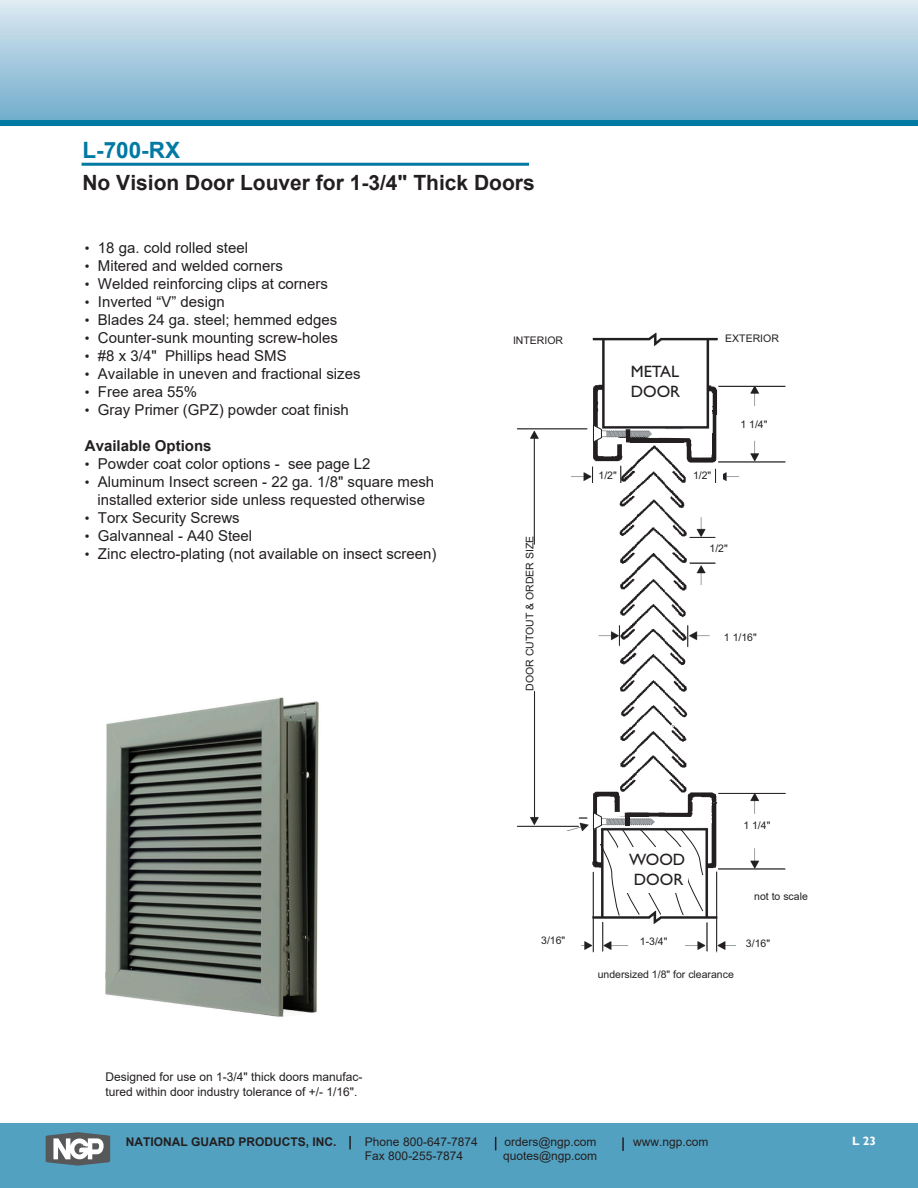
<style>
.page{position:relative;width:918px;height:1188px;background:#fff}
.page>*{position:absolute;margin:0;border:0;box-sizing:border-box;transform-origin:0 0}
.t1{font:700 22.5px "Arial";color:#0079a3}
.t2{font:700 21px "Arial";color:#231f20}
.t3{font:16.5px/19.8px "Gill Sans";color:#231f20}
.t4{font:15px "Arial";color:#231f20}
.t5{font:700 15px "Arial";color:#231f20}
.t6{font:12px/14.4px "Arial";color:#231f20}
.t7{font:700 12px "Arial";color:#231f20}
.t8{font:700 12px "Gill Sans";color:#fff}
.t9{font:10.5px "Arial";color:#231f20}
.s1{font-size:13.5px}
</style>
<div class="page">
<div style="left:0;top:1124px;width:918px;height:64px;background:#53a1c1"></div>
<svg style="left:46px;top:1132px;width:64px;height:34px;background:#8c969b"></svg>
<div style="left:0;top:0;width:918px;height:124px;background:linear-gradient(to bottom,#deeaf3,#6fabcb)"></div>
<img style="left:516px;top:332px;width:270px;height:621px">
<hr style="left:626px;top:429px;width:4px;height:14px;background:#231f20">
<div style="left:630px;top:438px;width:54px;height:5px;background:#231f20"></div>
<svg style="left:648px;top:429px;width:46px;height:9px"></svg>
<div style="left:617px;top:438px;width:9px;height:5px;background:#fff"></div>
<div style="left:516px;top:545px;width:28px;height:142px;background:#fff"></div>
<div style="left:551px;top:454px;width:18px;height:72px;background:#fff"></div>
<div style="left:547px;top:449px;width:45px;height:15px;background:#fff"></div>
<div style="left:549px;top:728px;width:43px;height:69px;background:#fff"></div>
<svg style="left:614px;top:439px;width:10px;height:5px"></svg>
<hr style="left:517px;top:429px;width:70px;height:1px;background:#231f20">
<hr style="left:719px;top:386px;width:66px;height:1px;background:#231f20">
<hr style="left:718px;top:462px;width:67px;height:1px;background:#231f20">
<svg style="left:621px;top:466px;width:1px;height:17px"></svg>
<svg style="left:592px;top:467px;width:1px;height:16px"></svg>
<hr style="left:534px;top:439px;width:1px;height:105px;background:#231f20">
<svg style="left:690px;top:537px;width:25px;height:1px"></svg>
<svg style="left:690px;top:563px;width:25px;height:1px"></svg>
<hr style="left:534px;top:691px;width:1px;height:127px;background:#231f20">
<hr style="left:517px;top:826px;width:62px;height:1px;background:#231f20">
<hr style="left:718px;top:793px;width:68px;height:1px;background:#231f20">
<hr style="left:718px;top:869px;width:67px;height:1px;background:#231f20">
<hr style="left:716px;top:872px;width:1px;height:79px;background:#231f20">
<svg style="left:707px;top:923px;width:1px;height:28px"></svg>
<svg style="left:603px;top:922px;width:1px;height:29px"></svg>
<hr style="left:593px;top:872px;width:1px;height:80px;background:#231f20">
<svg style="left:619px;top:625px;width:1px;height:21px"></svg>
<svg style="left:688px;top:625px;width:1px;height:22px"></svg>
<div style="left:728px;top:406px;width:68px;height:32px;background:#fff"></div>
<div style="left:686px;top:464px;width:37px;height:21px;background:#fff"></div>
<svg style="left:715px;top:468px;width:1px;height:15px"></svg>
<div style="left:689px;top:541px;width:68px;height:19px;background:#fff"></div>
<div style="left:714px;top:614px;width:42px;height:34px;background:#fff"></div>
<div style="left:725px;top:814px;width:58px;height:33px;background:#fff"></div>
<div style="left:736px;top:935px;width:40px;height:30px;background:#fff"></div>
<div style="left:630px;top:932px;width:51px;height:31px;background:#fff"></div>
<div style="left:530px;top:929px;width:50px;height:36px;background:#fff"></div>
<div style="left:464px;top:831px;width:108px;height:24px;background:#fff"></div>
<div style="left:595px;top:467px;width:23px;height:15px;background:#fff"></div>
<div style="left:464px;top:310px;width:99px;height:25px;background:#fff"></div>
<div style="left:620px;top:360px;width:70px;height:45px;background:#fff"></div>
<div style="left:584px;top:483px;width:44px;height:9px;background:#fff"></div>
<div style="left:681px;top:483px;width:44px;height:11px;background:#fff"></div>
<svg style="left:593px;top:812px;width:111px;height:104px"></svg>
<svg style="left:593px;top:425px;width:9px;height:17px"></svg>
<img style="left:105px;top:697px;width:214px;height:320px">
<hr style="left:82px;top:163px;width:447px;height:3px;background:#0079a3">
<div style="left:0;top:120px;width:918px;height:6px;background:#0079a3"></div>
<svg style="left:495px;top:1137px;width:1px;height:13px"></svg>
<svg style="left:349px;top:1136px;width:2px;height:13px"></svg>
<svg style="left:622px;top:1137px;width:2px;height:14px"></svg>
<p class="t1" style="left:82px;top:134px;width:99px">L-700-RX</p>
<p class="t2" style="left:82px;top:168px;width:454px">No Vision Door Louver for 1-3/4" Thick Doors</p>
<p class="t4" style="left:85px;top:238px;width:165px"><span class="s1">•</span> 18 ga. cold rolled steel</p>
<p class="t4" style="left:85px;top:256px;width:200px"><span class="s1">•</span> Mitered and welded corners</p>
<p class="t4" style="left:85px;top:274px;width:245px"><span class="s1">•</span> Welded reinforcing clips at corners</p>
<p class="t4" style="left:85px;top:292px;width:141px"><span class="s1">•</span> Inverted “V” design</p>
<p class="t4" style="left:85px;top:310px;width:254px"><span class="s1">•</span> Blades 24 ga. steel; hemmed edges</p>
<p class="t4" style="left:85px;top:328px;width:255px"><span class="s1">•</span> Counter-sunk mounting screw-holes</p>
<p class="t4" style="left:85px;top:346px;width:203px"><span class="s1">•</span> #8 x 3/4" Phillips head SMS</p>
<p class="t4" style="left:85px;top:364px;width:277px"><span class="s1">•</span> Available in uneven and fractional sizes</p>
<p class="t4" style="left:85px;top:382px;width:114px"><span class="s1">•</span> Free area 55%</p>
<p class="t4" style="left:85px;top:400px;width:265px"><span class="s1">•</span> Gray Primer (GPZ) powder coat finish</p>
<p class="t5" style="left:85px;top:435px;width:128px">Available Options</p>
<p class="t4" style="left:85px;top:454px;width:287px"><span class="s1">•</span> Powder coat color options - see page L2</p>
<p class="t4" style="left:85px;top:472px;width:351px"><span class="s1">•</span> Aluminum Insect screen - 22 ga. 1/8" square mesh</p>
<p class="t4" style="left:97px;top:490px;width:329px">installed exterior side unless requested otherwise</p>
<p class="t4" style="left:85px;top:508px;width:156px"><span class="s1">•</span> Torx Security Screws</p>
<p class="t4" style="left:85px;top:526px;width:169px"><span class="s1">•</span> Galvanneal - A40 Steel</p>
<p class="t4" style="left:85px;top:544px;width:353px"><span class="s1">•</span> Zinc electro-plating (not available on insect screen)</p>
<p class="t9" style="left:513px;top:333px;width:52px">INTERIOR</p>
<p class="t9" style="left:725px;top:331px;width:55px">EXTERIOR</p>
<p class="t3" style="left:631px;top:362px;width:51px">METAL<br>DOOR</p>
<p class="t9" style="left:522px;top:691px;width:156px;rotate:-90deg">DOOR CUTOUT &amp; ORDER SIZE</p>
<p class="t9" style="left:599px;top:468px;width:20px">1/2"</p>
<p class="t9" style="left:693px;top:468px;width:20px">1/2"</p>
<p class="t9" style="left:740px;top:417px;width:29px">1 1/4"</p>
<p class="t9" style="left:710px;top:542px;width:20px">1/2"</p>
<p class="t9" style="left:724px;top:630px;width:34px">1 1/16"</p>
<p class="t3" style="left:629px;top:850px;width:58px">WOOD<br>DOOR</p>
<p class="t9" style="left:743px;top:818px;width:29px">1 1/4"</p>
<p class="t9" style="left:754px;top:889px;width:55px">not to scale</p>
<p class="t9" style="left:541px;top:933px;width:26px">3/16"</p>
<p class="t9" style="left:640px;top:934px;width:29px">1-3/4"</p>
<p class="t9" style="left:598px;top:968px;width:138px">undersized 1/8" for clearance</p>
<p class="t9" style="left:746px;top:936px;width:26px">3/16"</p>
<p class="t6" style="left:105px;top:1070px;width:259px">Designed for use on 1-3/4" thick doors manufac&shy;tured within door industry tolerance of +/- 1/16".</p>
<p class="t7" style="left:126px;top:1133px;width:212px">NATIONAL GUARD PRODUCTS, INC.</p>
<p class="t6" style="left:365px;top:1134px;width:114px">Phone 800-647-7874</p>
<p class="t6" style="left:504px;top:1134px;width:94px">orders@ngp.com</p>
<p class="t6" style="left:633px;top:1134px;width:77px">www.ngp.com</p>
<p class="t6" style="left:365px;top:1149px;width:100px">Fax 800-255-7874</p>
<p class="t6" style="left:503px;top:1149px;width:96px">quotes@ngp.com</p>
<p class="t8" style="left:852px;top:1133px;width:25px">L 23</p>
</div>
